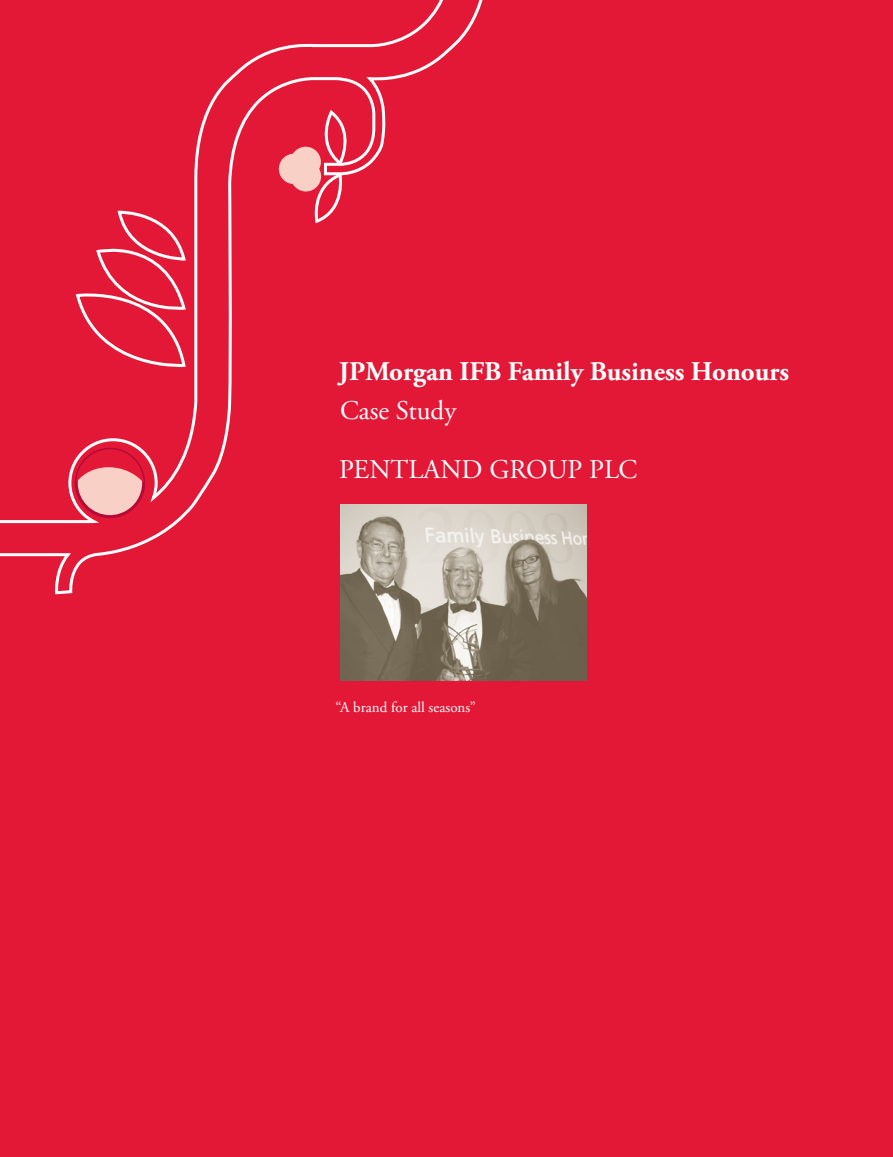
<style>
.page{position:relative;width:893px;height:1157px;background:#e31836}
.page>*{position:absolute;margin:0;border:0;box-sizing:border-box;transform-origin:0 0}
.t1{font:700 27px "Adobe Garamond Pro";color:#fff}
.t2{font:27px/58.5px "Adobe Garamond Pro";color:#fff}
.t3{font:15px "Adobe Garamond Pro";color:#fff}
</style>
<div class="page">
<svg style="left:0;top:0;width:483px;height:594px"></svg>
<svg style="left:73px;top:446px;width:74px;height:73px"></svg>
<img style="left:340px;top:504px;width:247px;height:176px">
<p class="t1" style="left:339px;top:361px;width:452px">JPMorgan IFB Family Business Honours</p>
<p class="t2" style="left:339px;top:384px;width:300px">Case Study<br>PENTLAND GROUP PLC</p>
<p class="t3" style="left:335px;top:701px;width:142px">“A brand for all seasons”</p>
</div>
